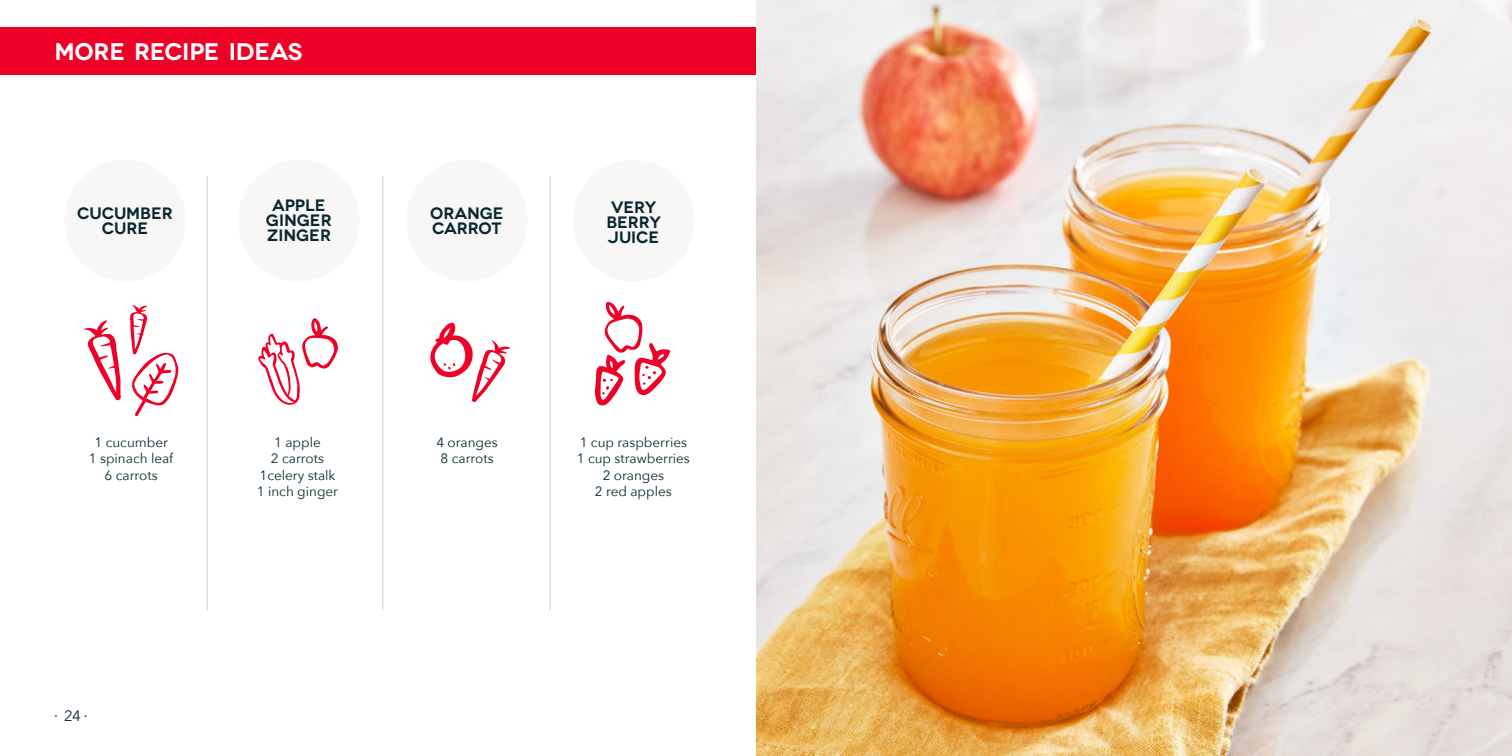
<style>
.page{position:relative;width:1512px;height:756px;background:#fff}
.page>*{position:absolute;margin:0;border:0;box-sizing:border-box;transform-origin:0 0}
.t1{font:600 24px "Novecentowide";letter-spacing:-.01em;color:#fff}
.t2{font:600 16.5px "Novecentowide";color:#08292f}
.t3{font:15px "Avenir Next";color:#08292f}
.t4{font:13.5px "Avenir Next";color:#08292f}
</style>
<div class="page">
<div style="left:0;top:27px;width:761px;height:48px;background:#ef0027"></div>
<img style="left:756px;top:0;width:756px;height:756px">
<div style="left:64px;top:160px;width:122px;height:121px;background:#f9f6f6;border-radius:50%"></div>
<div style="left:238px;top:160px;width:122px;height:121px;background:#f9f6f6;border-radius:50%"></div>
<div style="left:406px;top:160px;width:122px;height:121px;background:#f9f6f6;border-radius:50%"></div>
<div style="left:573px;top:160px;width:121px;height:121px;background:#f9f6f6;border-radius:50%"></div>
<hr style="left:207px;top:176px;width:1px;height:434px;background:#dcdddf">
<hr style="left:382px;top:176px;width:1px;height:434px;background:#dcdddf">
<hr style="left:549px;top:176px;width:2px;height:434px;background:#dcdddf">
<svg style="left:258px;top:318px;width:80px;height:87px"></svg>
<svg style="left:83px;top:320px;width:38px;height:81px"></svg>
<svg style="left:430px;top:323px;width:80px;height:79px"></svg>
<svg style="left:595px;top:301px;width:76px;height:105px"></svg>
<svg style="left:130px;top:305px;width:49px;height:111px"></svg>
<p class="t1" style="left:54px;top:37px;width:250px">MORE RECIPE IDEAS</p>
<p class="t2" style="left:77px;top:204px;width:97px">CUCUMBER</p>
<p class="t2" style="left:102px;top:219px;width:48px">CURE</p>
<p class="t4" style="left:94px;top:431px;width:75px">1 cucumber</p>
<p class="t4" style="left:89px;top:447px;width:86px">1 spinach leaf</p>
<p class="t4" style="left:105px;top:464px;width:55px">6 carrots</p>
<p class="t3" style="left:54px;top:703px;width:35px">∙ 24 ∙</p>
<p class="t2" style="left:272px;top:195px;width:55px">APPLE</p>
<p class="t2" style="left:266px;top:210px;width:67px">GINGER</p>
<p class="t2" style="left:267px;top:225px;width:66px">ZINGER</p>
<p class="t4" style="left:274px;top:431px;width:48px">1 apple</p>
<p class="t4" style="left:271px;top:447px;width:55px">2 carrots</p>
<p class="t4" style="left:260px;top:464px;width:78px">1celery stalk</p>
<p class="t4" style="left:257px;top:480px;width:83px">1 inch ginger</p>
<p class="t2" style="left:430px;top:204px;width:75px">ORANGE</p>
<p class="t2" style="left:432px;top:219px;width:71px">CARROT</p>
<p class="t2" style="left:611px;top:197px;width:47px">VERY</p>
<p class="t2" style="left:606px;top:212px;width:56px">BERRY</p>
<p class="t2" style="left:608px;top:227px;width:53px">JUICE</p>
<p class="t4" style="left:436px;top:431px;width:63px">4 oranges</p>
<p class="t4" style="left:441px;top:447px;width:55px">8 carrots</p>
<p class="t4" style="left:580px;top:431px;width:109px">1 cup raspberries</p>
<p class="t4" style="left:577px;top:447px;width:115px">1 cup strawberries</p>
<p class="t4" style="left:603px;top:464px;width:63px">2 oranges</p>
<p class="t4" style="left:595px;top:480px;width:78px">2 red apples</p>
</div>
